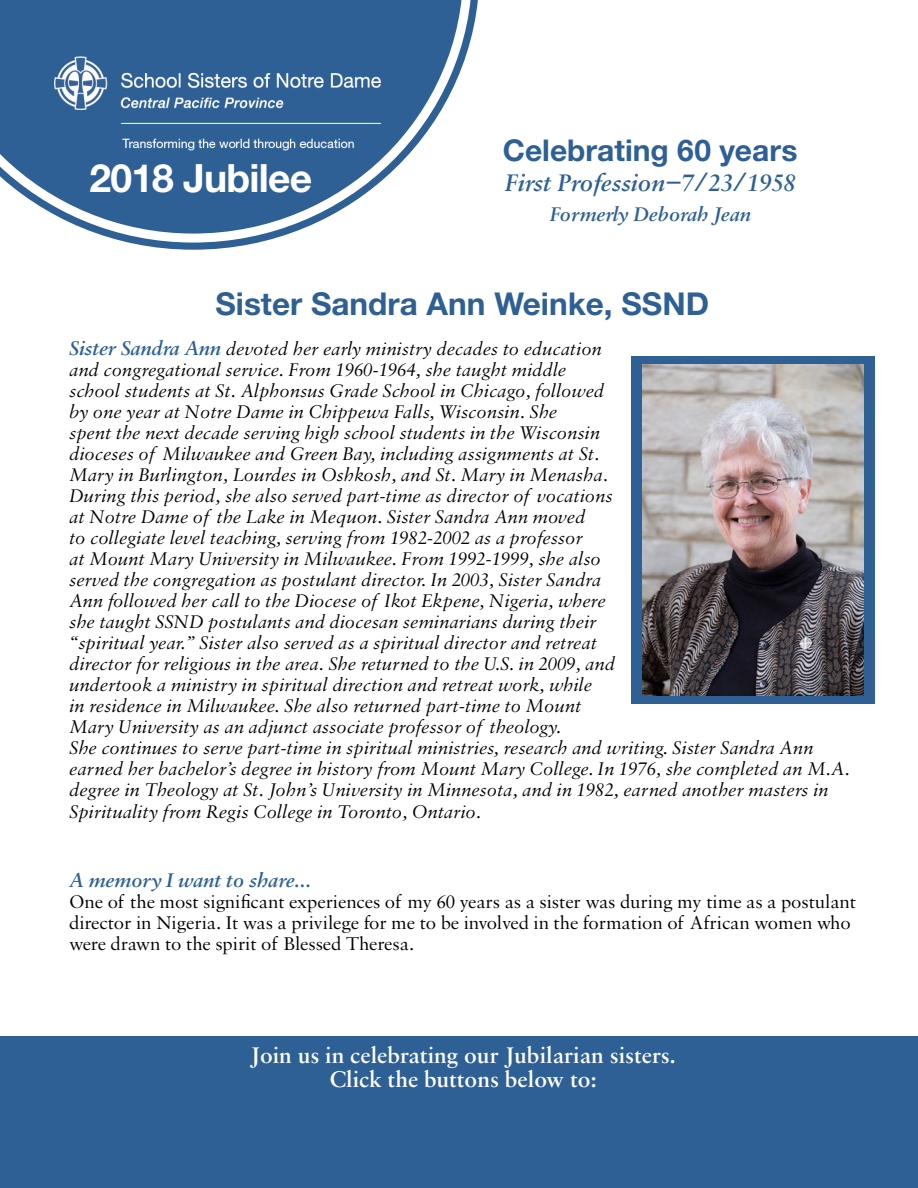
<style>
.page{position:relative;width:918px;height:1188px;background:#fff}
.page>*{position:absolute;margin:0;border:0;box-sizing:border-box;transform-origin:0 0}
.t1{font:700 39px "Helvetica Neue LT Std";letter-spacing:-.02em;color:#fff}
.t2{font:700 31.5px "Helvetica Neue LT Std";color:#2e6095}
.t3{font:700 30px "Helvetica Neue LT Std";color:#2e6095}
.t4{font:italic 600 25.5px "Sabon MT Pro";color:#2e6095}
.t5{font:600 24px/24px "Sabon MT Pro";color:#fff;text-align:center}
.t6{font:italic 600 21px "Sabon MT Pro";color:#2e6095}
.t7{font:italic 19.5px/21px "Sabon MT Pro";letter-spacing:-.005em;color:#000}
.t8{font:19.5px/21px "Sabon MT Pro";letter-spacing:-.005em;color:#000}
.s1{font-weight:600;font-size:21px;color:#2e6095}
</style>
<div class="page">
<div style="left:632px;top:356px;width:243px;height:348px;background:#2e6095"></div>
<img style="left:643px;top:365px;width:221px;height:331px">
<div style="left:0;top:1037px;width:918px;height:151px;background:#2e6095"></div>
<svg style="left:131px;top:0;width:347px;height:250px"></svg>
<svg style="left:0;top:0;width:472px;height:243px"></svg>
<img style="left:54px;top:57px;width:326px;height:93px">
<div style="left:428px;top:140px;width:445px;height:133px;background:#fff"></div>
<h1 class="t1" style="left:90px;top:154px;width:224px">2018 Jubilee</h1>
<h3 class="t3" style="left:503px;top:132px;width:296px">Celebrating 60 years</h3>
<h3 class="t4" style="left:504px;top:167px;width:293px">First Profession−7/23/1958</h3>
<p class="t6" style="left:550px;top:202px;width:203px">Formerly Deborah Jean</p>
<h2 class="t2" style="left:215px;top:284px;width:495px">Sister Sandra Ann Weinke, SSND</h2>
<p class="t7" style="left:69px;top:338px;width:782px"><span class="s1">Sister Sandra Ann</span> devoted her early ministry decades to education<br>and congregational service. From 1960-1964, she taught middle<br>school students at St. Alphonsus Grade School in Chicago, followed<br>by one year at Notre Dame in Chippewa Falls, Wisconsin. She<br>spent the next decade serving high school students in the Wisconsin<br>dioceses of Milwaukee and Green Bay, including assignments at St.<br>Mary in Burlington, Lourdes in Oshkosh, and St. Mary in Menasha.<br>During this period, she also served part-time as director of vocations<br>at Notre Dame of the Lake in Mequon. Sister Sandra Ann moved<br>to collegiate level teaching, serving from 1982-2002 as a professor<br>at Mount Mary University in Milwaukee. From 1992-1999, she also<br>served the congregation as postulant director. In 2003, Sister Sandra<br>Ann followed her call to the Diocese of Ikot Ekpene, Nigeria, where<br>she taught SSND postulants and diocesan seminarians during their<br>“spiritual year.” Sister also served as a spiritual director and retreat<br>director for religious in the area. She returned to the U.S. in 2009, and<br>undertook a ministry in spiritual direction and retreat work, while<br>in residence in Milwaukee. She also returned part-time to Mount<br>Mary University as an adjunct associate professor of theology.<br>She continues to serve part-time in spiritual ministries, research and writing. Sister Sandra Ann earned her bachelor’s degree in history from Mount Mary College. In 1976, she completed an M.A. degree in Theology at St. John’s University in Minnesota, and in 1982, earned another masters in Spirituality from Regis College in Toronto, Ontario.</p>
<p class="t6" style="left:69px;top:867px;width:243px">A memory I want to share...</p>
<p class="t8" style="left:69px;top:890px;width:789px">One of the most significant experiences of my 60 years as a sister was during my time as a postulant director in Nigeria. It was a privilege for me to be involved in the formation of African women who were drawn to the spirit of Blessed Theresa.</p>
<p class="t5" style="left:250px;top:1043px;width:427px">Join us in celebrating our Jubilarian sisters.<br>Click the buttons below to:</p>
</div>
